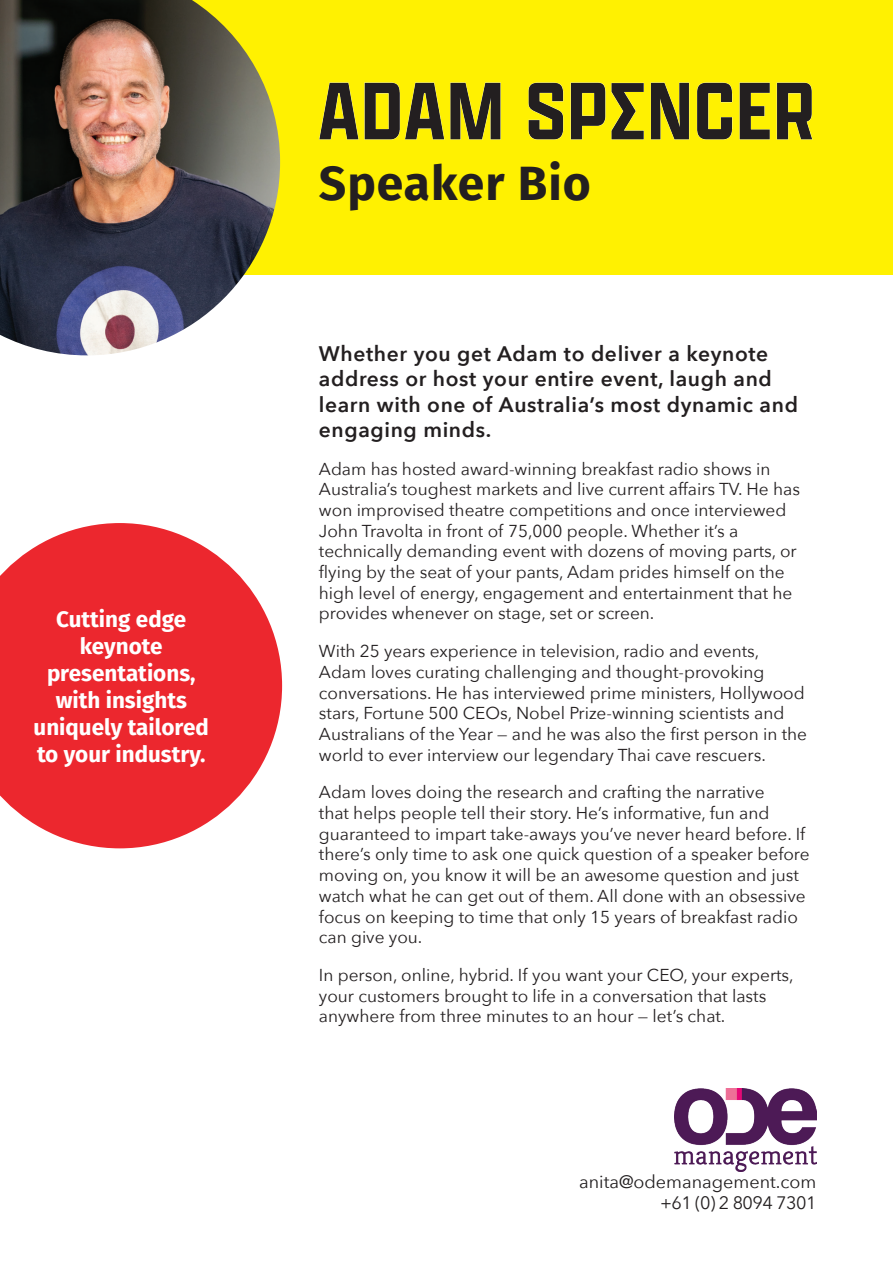
<style>
.page{position:relative;width:893px;height:1263px;background:#fff}
.page>*{position:absolute;margin:0;border:0;box-sizing:border-box;transform-origin:0 0}
.t1{font:700 48px "Fira Sans";letter-spacing:.02em;color:#231f20}
.t2{font:700 22.5px/27px "Fira Sans";color:#fff;text-align:center}
.t3{font:600 21px/25.2px "Avenir Next";letter-spacing:.03em;color:#231f20}
.t4{font:18px "Avenir Next";color:#201d1e}
.t5{font:18px "Avenir Next";letter-spacing:-.03em;color:#231f20}
.t6{font:17.25px/20.7px "Avenir Next";color:#231f20}
</style>
<div class="page">
<div style="left:0;top:0;width:893px;height:274px;background:#fff101"></div>
<img style="left:319px;top:82px;width:494px;height:58px">
<img style="left:0;top:0;width:280px;height:355px">
<img style="left:674px;top:1089px;width:142px;height:82px">
<svg style="left:0;top:523px;width:282px;height:325px;fill:#ec272e"></svg>
<h2 class="t2" style="left:34px;top:604px;width:177px">Cutting edge keynote presentations, with insights uniquely tailored to your industry.</h2>
<h1 class="t1" style="left:319px;top:143px;width:274px">Speaker Bio</h1>
<p class="t3" style="left:319px;top:341px;width:481px">Whether you get Adam to deliver a keynote address or host your entire event, laugh and learn with one of Australia’s most dynamic and engaging minds.</p>
<p class="t6" style="left:319px;top:457px;width:483px">Adam has hosted award-winning breakfast radio shows in Australia’s toughest markets and live current affairs TV. He has won improvised theatre competitions and once interviewed John Travolta in front of 75,000 people. Whether it’s a technically demanding event with dozens of moving parts, or flying by the seat of your pants, Adam prides himself on the high level of energy, engagement and entertainment that he provides whenever on stage, set or screen.</p>
<p class="t6" style="left:319px;top:640px;width:490px">With 25 years experience in television, radio and events, Adam loves curating challenging and thought-provoking conversations. He has interviewed prime ministers, Hollywood stars, Fortune 500 CEOs, Nobel Prize-winning scientists and Australians of the Year — and he was also the first person in the world to ever interview our legendary Thai cave rescuers.</p>
<p class="t6" style="left:319px;top:781px;width:492px">Adam loves doing the research and crafting the narrative<br>that helps people tell their story. He’s informative, fun and guaranteed to impart take-aways you’ve never heard before. If there’s only time to ask one quick question of a speaker before moving on, you know it will be an awesome question and just watch what he can get out of them. All done with an obsessive focus on keeping to time that only 15 years of breakfast radio can give you.</p>
<p class="t6" style="left:319px;top:964px;width:476px">In person, online, hybrid. If you want your CEO, your experts, your customers brought to life in a conversation that lasts anywhere from three minutes to an hour — let’s chat.</p>
<p class="t4" style="left:579px;top:1166px;width:239px">anita@odemanagement.com</p>
<p class="t5" style="left:660px;top:1188px;width:158px">+61 (0) 2 8094 7301</p>
</div>
